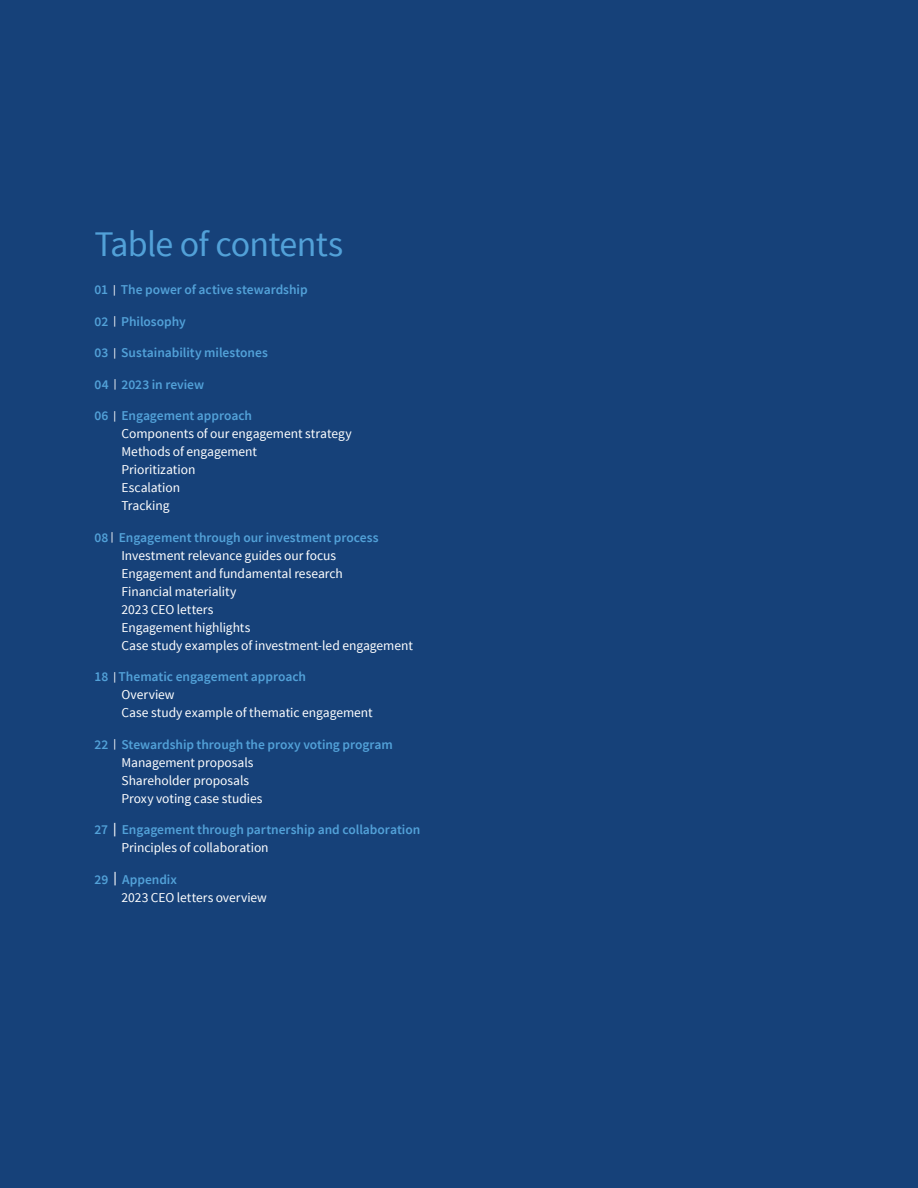
<style>
.page{position:relative;width:918px;height:1188px;background:#164179}
.page>*{position:absolute;margin:0;border:0;box-sizing:border-box;transform-origin:0 0}
.Section_header{font:36px "Source Sans Pro";letter-spacing:-.025em;color:#52a1d8}
.Body{font:13.5px/18px "Source Sans Pro";letter-spacing:-.005em;color:#fff}
.Body-2{font:600 13.5px "Source Sans Pro";letter-spacing:-.005em;color:#52a1d8}
.s1{font-size:10.5px;color:#fff}
.s2{color:#fff}
.s3{font-weight:600;color:#52a1d8}
.s4{font-weight:600}
</style>
<div class="page">
<p class="Section_header" style="left:94px;top:222px;width:250px">Table of contents</p>
<p class="Body-2" style="left:94px;top:281px;width:215px">01 <span class="s1">|</span> The power of active stewardship</p>
<p class="Body-2" style="left:94px;top:313px;width:93px">02 <span class="s1">|</span> Philosophy</p>
<p class="Body-2" style="left:94px;top:344px;width:175px">03 <span class="s1">|</span> Sustainability milestones</p>
<p class="Body-2" style="left:94px;top:376px;width:111px">04 <span class="s1">|</span> 2023 in review</p>
<p class="Body-2" style="left:94px;top:407px;width:159px">06 <span class="s1">|</span> Engagement approach</p>
<p class="Body" style="left:122px;top:425px;width:232px">Components of our engagement strategy</p>
<p class="Body" style="left:122px;top:443px;width:137px">Methods of engagement</p>
<p class="Body" style="left:122px;top:461px;width:75px">Prioritization</p>
<p class="Body" style="left:122px;top:479px;width:60px">Escalation</p>
<p class="Body" style="left:122px;top:497px;width:50px">Tracking</p>
<p class="Body-2" style="left:94px;top:529px;width:286px">08 <span class="s1">|</span> Engagement through our investment process</p>
<p class="Body" style="left:122px;top:546px;width:216px">Investment relevance guides our focus</p>
<p class="Body" style="left:122px;top:564px;width:223px">Engagement and fundamental research</p>
<p class="Body" style="left:122px;top:582px;width:116px">Financial materiality</p>
<p class="Body" style="left:122px;top:600px;width:93px">2023 CEO letters</p>
<p class="Body" style="left:122px;top:618px;width:131px">Engagement highlights</p>
<p class="Body" style="left:122px;top:636px;width:293px">Case study examples of investment-led engagement</p>
<p class="Body-2" style="left:94px;top:668px;width:213px">18 <span class="s1">|</span> Thematic engagement approach</p>
<p class="Body" style="left:122px;top:686px;width:55px">Overview</p>
<p class="Body" style="left:122px;top:704px;width:253px">Case study example of thematic engagement</p>
<p class="Body-2" style="left:94px;top:736px;width:300px">22 <span class="s1">|</span> Stewardship through the proxy voting program</p>
<p class="Body" style="left:122px;top:753px;width:134px">Management proposals</p>
<p class="Body" style="left:122px;top:771px;width:129px">Shareholder proposals</p>
<p class="Body" style="left:122px;top:789px;width:142px">Proxy voting case studies</p>
<p class="Body-2" style="left:94px;top:821px;width:327px">27 <span class="s2">|</span> Engagement through partnership and collaboration</p>
<p class="Body" style="left:122px;top:839px;width:149px">Principles of collaboration</p>
<p class="Body" style="left:122px;top:870px;width:147px;text-indent:-27px"><span class="s3">29</span> <span class="s4">|</span> <span class="s3">Appendix<br></span>2023 CEO letters overview</p>
</div>
